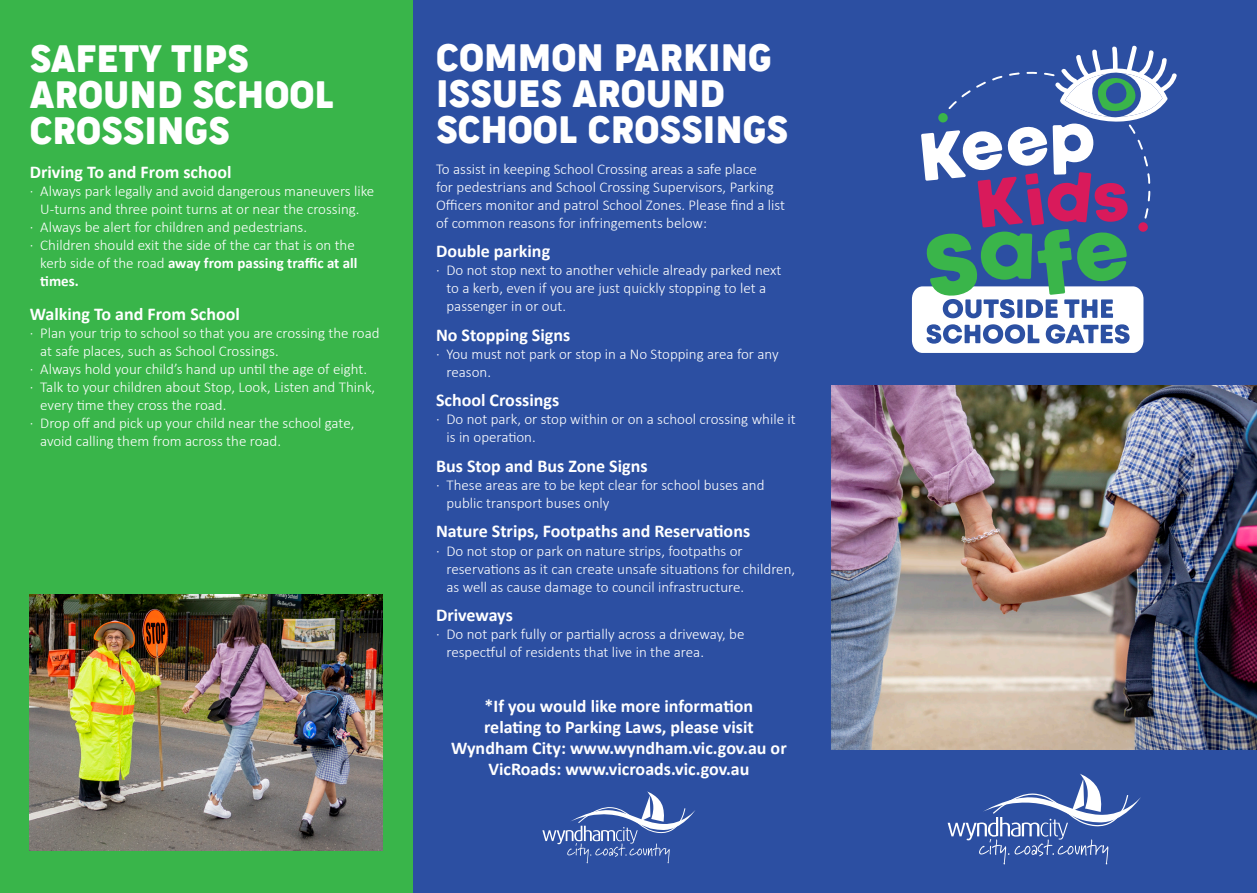
<style>
.page{position:relative;width:1257px;height:893px;background:#fff}
.page>*{position:absolute;margin:0;border:0;box-sizing:border-box;transform-origin:0 0}
.t1{font:36px/36px "Cocogoose Narrow";color:#fff}
.t2{font:700 18px/21px "Calibri";color:#fff;text-align:center}
.t3{font:300 15px/18px "Calibri";color:#fff}
.s1{font-weight:700}
</style>
<div class="page">
<div style="left:406px;top:0;width:425px;height:893px;background:#2c4fa2"></div>
<div style="left:831px;top:0;width:425px;height:893px;background:#2c4fa2"></div>
<img style="left:831px;top:386px;width:425px;height:364px">
<svg style="left:912px;top:46px;width:264px;height:307px"></svg>
<svg style="left:947px;top:774px;width:194px;height:90px"></svg>
<div style="left:0;top:0;width:412px;height:893px;background:#39b54a"></div>
<img style="left:30px;top:595px;width:353px;height:255px">
<svg style="left:542px;top:791px;width:153px;height:72px"></svg>
<p class="t1" style="left:30px;top:41px;width:306px">SAFETY TIPS<br>AROUND SCHOOL<br>CROSSINGS</p>
<p class="t2" style="left:30px;top:161px;width:203px">Driving To and From school</p>
<p class="t3" style="left:30px;top:182px;width:346px;text-align:center">· Always park legally and avoid dangerous maneuvers like<br>U-turns and three point turns at or near the crossing.</p>
<p class="t3" style="left:30px;top:218px;width:279px">· Always be alert for children and pedestrians.</p>
<p class="t3" style="left:40px;top:236px;width:319px;text-indent:-10px">· Children should exit the side of the car that is on the kerb side of the road <span class="s1">away from passing traffic at all times.</span></p>
<p class="t2" style="left:30px;top:303px;width:211px">Walking To and From School</p>
<p class="t3" style="left:40px;top:324px;width:341px;text-indent:-10px">· Plan your trip to school so that you are crossing the road at safe places, such as School Crossings.</p>
<p class="t3" style="left:30px;top:360px;width:339px">· Always hold your child’s hand up until the age of eight.</p>
<p class="t3" style="left:40px;top:378px;width:336px;text-indent:-10px">· Talk to your children about Stop, Look, Listen and Think, every time they cross the road.</p>
<p class="t3" style="left:40px;top:414px;width:316px;text-indent:-10px">· Drop off and pick up your child near the school gate, avoid calling them from across the road.</p>
<p class="t1" style="left:436px;top:40px;width:353px">COMMON PARKING<br>ISSUES AROUND<br>SCHOOL CROSSINGS</p>
<p class="t3" style="left:436px;top:160px;width:350px">To assist in keeping School Crossing areas a safe place<br>for pedestrians and School Crossing Supervisors, Parking Officers monitor and patrol School Zones. Please find a list of common reasons for infringements below:</p>
<p class="t2" style="left:436px;top:241px;width:116px">Double parking</p>
<p class="t3" style="left:446px;top:261px;width:336px;text-indent:-10px">· Do not stop next to another vehicle already parked next to a kerb, even if you are just quickly stopping to let a passenger in or out.</p>
<p class="t2" style="left:436px;top:324px;width:136px">No Stopping Signs</p>
<p class="t3" style="left:446px;top:345px;width:334px;text-indent:-10px">· You must not park or stop in a No Stopping area for any reason.</p>
<p class="t2" style="left:436px;top:390px;width:125px">School Crossings</p>
<p class="t3" style="left:446px;top:410px;width:351px;text-indent:-10px">· Do not park, or stop within or on a school crossing while it is in operation.</p>
<p class="t2" style="left:436px;top:455px;width:213px">Bus Stop and Bus Zone Signs</p>
<p class="t3" style="left:446px;top:476px;width:319px;text-indent:-10px">· These areas are to be kept clear for school buses and public transport buses only</p>
<p class="t2" style="left:436px;top:521px;width:316px">Nature Strips, Footpaths and Reservations</p>
<p class="t3" style="left:446px;top:541px;width:350px;text-indent:-10px">· Do not stop or park on nature strips, footpaths or reservations as it can create unsafe situations for children, as well as cause damage to council infrastructure.</p>
<p class="t2" style="left:436px;top:604px;width:78px">Driveways</p>
<p class="t3" style="left:446px;top:625px;width:299px;text-indent:-10px">· Do not park fully or partially across a driveway, be respectful of residents that live in the area.</p>
<p class="t2" style="left:451px;top:695px;width:337px">*If you would like more information<br>relating to Parking Laws, please visit Wyndham City: www.wyndham.vic.gov.au or VicRoads: www.vicroads.vic.gov.au</p>
</div>
